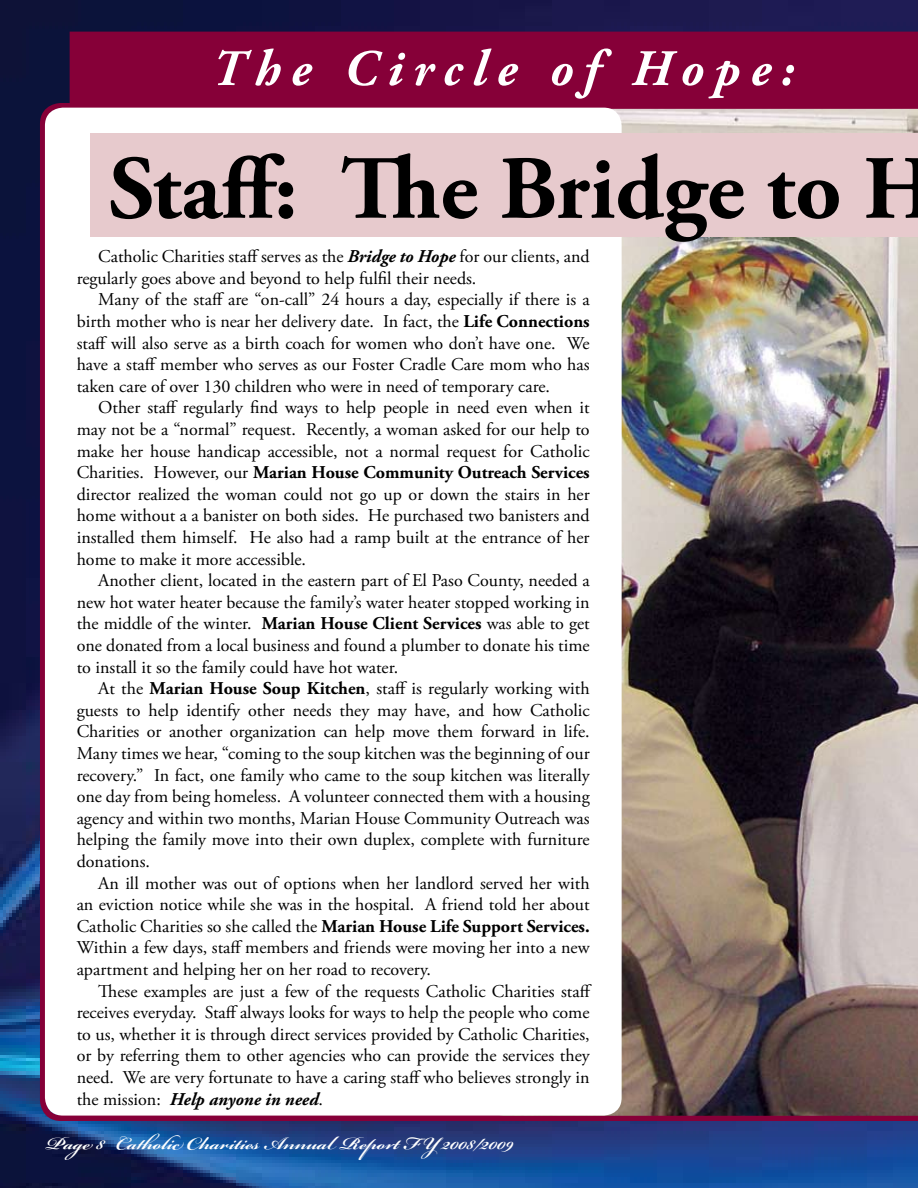
<style>
.page{position:relative;width:918px;height:1188px;background:#fff}
.page>*{position:absolute;margin:0;border:0;box-sizing:border-box;transform-origin:0 0}
.t1{font:700 90px "Adobe Garamond Pro";color:#000}
.t2{font:italic 700 51px "Adobe Garamond Pro";letter-spacing:.2em;color:#fff}
.t3{font:700 27px "Bickham Script Pro";color:#fff}
.t4{font:18px/21.6px "Adobe Garamond Pro";color:#000;text-align:justify}
.s1{font-weight:700;font-style:italic}
.s2{font-weight:700}
</style>
<div class="page">
<img style="left:0;top:0;width:918px;height:1188px">
<div style="left:70px;top:32px;width:847px;height:71px;background:#860038"></div>
<svg style="left:917px;top:32px;width:1px;height:1089px"></svg>
<img style="left:611px;top:109px;width:307px;height:1006px">
<div style="left:45px;top:108px;width:577px;height:1008px;background:#fff;border-radius:18px"></div>
<div style="left:91px;top:133px;width:827px;height:104px;background:#e7cacd"></div>
<h2 class="t2" style="left:211px;top:39px;width:584px">The Circle of Hope:</h2>
<h1 class="t1" style="left:109px;top:137px;width:829px">Staff: The Bridge to H</h1>
<p class="t4" style="left:77px;top:246px;width:515px;text-indent:22px">Catholic Charities staff serves as the <span class="s1">Bridge to Hope</span> for our clients, and regularly goes above and beyond to help fulfil their needs.</p>
<p class="t4" style="left:77px;top:290px;width:515px;text-indent:22px">Many of the staff are “on-call” 24 hours a day, especially if there is a birth mother who is near her delivery date. In fact, the <span class="s2">Life Connections </span>staff will also serve as a birth coach for women who don’t have one. We have a staff member who serves as our Foster Cradle Care mom who has taken care of over 130 children who were in need of temporary care.</p>
<p class="t4" style="left:77px;top:398px;width:515px;text-indent:22px">Other staff regularly find ways to help people in need even when it may not be a “normal” request. Recently, a woman asked for our help to make her house handicap accessible, not a normal request for Catholic Charities. However, our <span class="s2">Marian House Community Outreach Services </span>director realized the woman could not go up or down the stairs in her home without a a banister on both sides. He purchased two banisters and installed them himself. He also had a ramp built at the entrance of her home to make it more accessible.</p>
<p class="t4" style="left:77px;top:570px;width:515px;text-indent:22px">Another client, located in the eastern part of El Paso County, needed a new hot water heater because the family’s water heater stopped working in the middle of the winter. <span class="s2">Marian House Client Services</span> was able to get one donated from a local business and found a plumber to donate his time to install it so the family could have hot water.</p>
<p class="t4" style="left:77px;top:678px;width:515px;text-indent:22px">At the <span class="s2">Marian House Soup Kitchen</span>, staff is regularly working with guests to help identify other needs they may have, and how Catholic Charities or another organization can help move them forward in life.<br>Many times we hear, “coming to the soup kitchen was the beginning of our recovery.” In fact, one family who came to the soup kitchen was literally one day from being homeless. A volunteer connected them with a housing agency and within two months, Marian House Community Outreach was helping the family move into their own duplex, complete with furniture donations.</p>
<p class="t4" style="left:77px;top:873px;width:514px;text-indent:22px">An ill mother was out of options when her landlord served her with an eviction notice while she was in the hospital. A friend told her about Catholic Charities so she called the <span class="s2">Marian House Life Support Services.<br></span>Within a few days, staff members and friends were moving her into a new apartment and helping her on her road to recovery.</p>
<p class="t4" style="left:77px;top:981px;width:517px;text-indent:22px">These examples are just a few of the requests Catholic Charities staff receives everyday. Staff always looks for ways to help the people who come to us, whether it is through direct services provided by Catholic Charities, or by referring them to other agencies who can provide the services they need. We are very fortunate to have a caring staff who believes strongly in the mission: <span class="s1">Help anyone in need</span>.</p>
<h3 class="t3" style="left:45px;top:1123px;width:470px">Page 8 Catholic Charities Annual Report F Y 2008/2009</h3>
</div>
